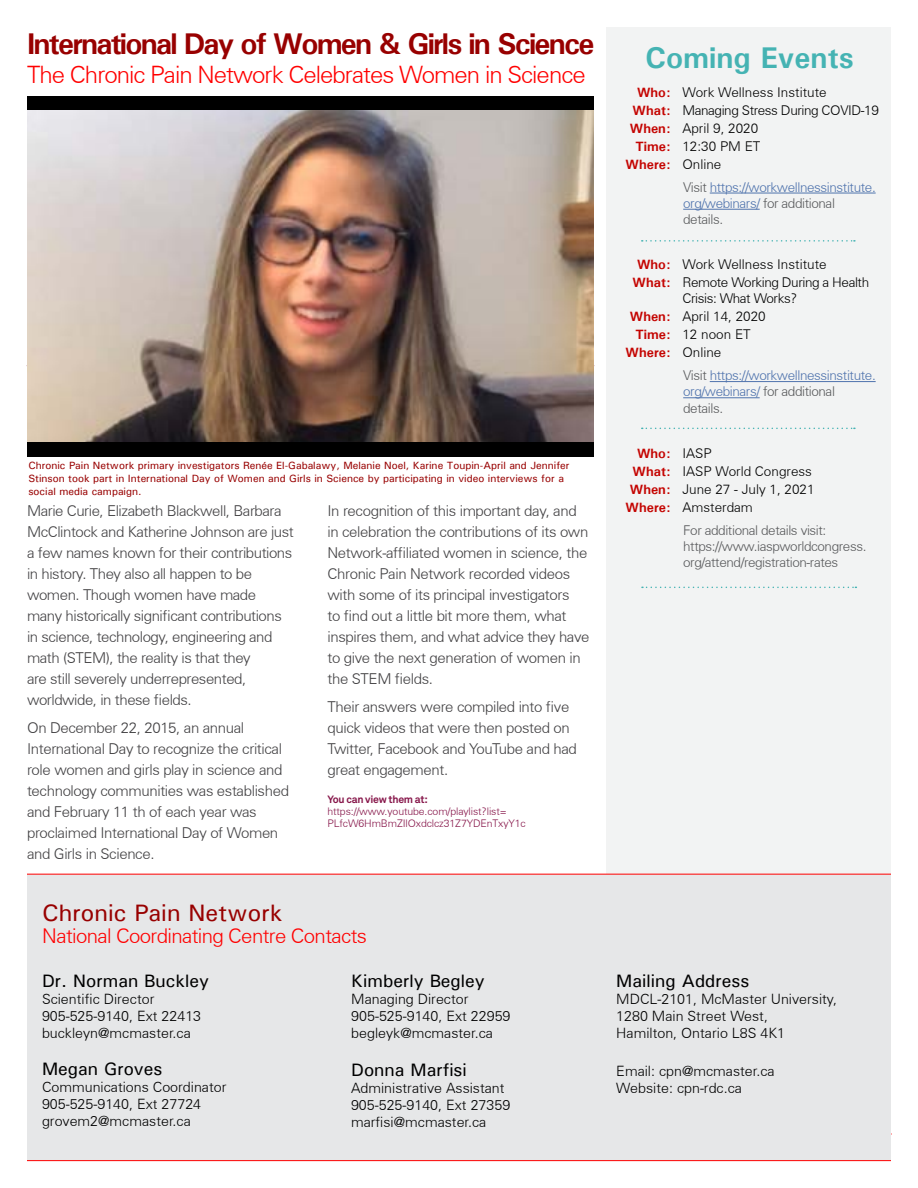
<style>
.page{position:relative;width:918px;height:1188px;background:#fff}
.page>*{position:absolute;margin:0;border:0;box-sizing:border-box;transform-origin:0 0}
.t1{font:700 30px "Univers";letter-spacing:-.06em;color:#980000}
.t2{font:700 30px "Univers";color:#45b3b3}
.t3{font:300 24px "Univers";letter-spacing:-.04em;color:#f00}
.t4{font:500 23.85px "Univers";color:#980000}
.t5{font:300 20.4px "Univers";letter-spacing:-.03em;color:#f00}
.t6{font:500 18px "Univers";color:#000}
.t7{font:300 15px/21px "Univers";letter-spacing:-.025em;color:#414042}
.t8{font:300 14.25px/17.1px "Univers";color:#000}
.t9{font:300 13.5px "Univers";color:#000}
.t10{font:300 13.5px/16.2px "Univers";letter-spacing:-.03em;color:#4f73ad}
.t11{font:300 13.5px/16.2px "Univers";letter-spacing:-.03em;color:#58595b}
.t12{font:300 13.5px/16.2px "Univers";letter-spacing:-.03em;color:#000}
.t13{font:700 13.5px "Univers";color:#c40401}
.t14{font:500 10.5px/12.6px "Univers";color:#980000}
.t15{font:300 10.5px/12px "Univers";letter-spacing:-.01em;color:#861549}
.s1{font-family:"Akkurat Std";font-weight:700}
.s2{font-weight:700;color:#c40401}
.s3{font-weight:300;color:#000}
.s4{color:#58595b}
</style>
<div class="page">
<hr style="left:28px;top:1134px;width:864px;height:1px;background:#f00">
<div style="left:27px;top:97px;width:567px;height:360px;background:#000"></div>
<div style="left:607px;top:27px;width:284px;height:923px;background:#f2f3f3"></div>
<div style="left:27px;top:874px;width:864px;height:286px;background:#e6e7e8"></div>
<hr style="left:27px;top:1160px;width:864px;height:1px;background:#f00">
<hr style="left:27px;top:874px;width:864px;height:1px;background:#f00">
<hr style="left:710px;top:193px;width:166px;height:1px;background:#4f73ad">
<hr style="left:683px;top:209px;width:77px;height:1px;background:#4f73ad">
<hr style="left:710px;top:381px;width:166px;height:1px;background:#4f73ad">
<hr style="left:683px;top:397px;width:77px;height:1px;background:#4f73ad">
<svg style="left:642px;top:587px;width:214px;height:1px"></svg>
<svg style="left:642px;top:240px;width:213px;height:2px"></svg>
<img style="left:27px;top:110px;width:567px;height:331px">
<svg style="left:642px;top:428px;width:213px;height:1px"></svg>
<p class="t1" style="left:27px;top:25px;width:569px">International Day of Women &amp; Girls in Science</p>
<p class="t3" style="left:27px;top:60px;width:560px">The Chronic Pain Network Celebrates Women in Science</p>
<p class="t14" style="left:28px;top:459px;width:543px">Chronic Pain Network primary investigators Renée El-Gabalawy, Melanie Noel, Karine Toupin-April and Jennifer<br>Stinson took part in International Day of Women and Girls in Science by participating in video interviews for a social media campaign.</p>
<p class="t7" style="left:27px;top:500px;width:268px">Marie Curie, Elizabeth Blackwell, Barbara McClintock and Katherine Johnson are just a few names known for their contributions in history. They also all happen to be women. Though women have made many historically significant contributions in science, technology, engineering and math (STEM), the reality is that they<br>are still severely underrepresented, worldwide, in these fields.</p>
<p class="t7" style="left:27px;top:717px;width:264px">On December 22, 2015, an annual International Day to recognize the critical role women and girls play in science and technology communities was established and February 11 th of each year was proclaimed International Day of Women and Girls in Science.</p>
<p class="t7" style="left:327px;top:500px;width:264px">In recognition of this important day, and in celebration the contributions of its own Network-affiliated women in science, the Chronic Pain Network recorded videos with some of its principal investigators<br>to find out a little bit more them, what inspires them, and what advice they have to give the next generation of women in the STEM fields.</p>
<p class="t7" style="left:327px;top:696px;width:251px">Their answers were compiled into five quick videos that were then posted on<br>Twitter, Facebook and YouTube and had great engagement.</p>
<p class="t15" style="left:327px;top:793px;width:200px"><span class="s1">You can view them at: </span>https://www.youtube.com/playlist?list=<br>PLfcW6HmBmZIlOxdclcz31Z7YDEnTxyY1c</p>
<p class="t4" style="left:42px;top:897px;width:242px">Chronic Pain Network</p>
<p class="t5" style="left:42px;top:923px;width:326px">National Coordinating Centre Contacts</p>
<p class="t6" style="left:42px;top:969px;width:169px">Dr. Norman Buckley</p>
<p class="t8" style="left:42px;top:990px;width:114px">Scientific Director</p>
<p class="t8" style="left:42px;top:1008px;width:161px">905-525-9140, Ext 22413</p>
<p class="t8" style="left:42px;top:1025px;width:150px">buckleyn@mcmaster.ca</p>
<p class="t6" style="left:42px;top:1057px;width:122px">Megan Groves</p>
<p class="t8" style="left:42px;top:1078px;width:186px">Communications Coordinator</p>
<p class="t8" style="left:42px;top:1095px;width:161px">905-525-9140, Ext 27724</p>
<p class="t8" style="left:42px;top:1112px;width:150px">grovem2@mcmaster.ca</p>
<p class="t6" style="left:351px;top:969px;width:135px">Kimberly Begley</p>
<p class="t8" style="left:351px;top:991px;width:119px">Managing Director</p>
<p class="t8" style="left:351px;top:1008px;width:161px">905-525-9140, Ext 22959</p>
<p class="t8" style="left:351px;top:1025px;width:143px">begleyk@mcmaster.ca</p>
<p class="t6" style="left:351px;top:1058px;width:117px">Donna Marfisi</p>
<p class="t8" style="left:351px;top:1080px;width:155px">Administrative Assistant</p>
<p class="t8" style="left:351px;top:1097px;width:161px">905-525-9140, Ext 27359</p>
<p class="t8" style="left:351px;top:1114px;width:137px">marfisi@mcmaster.ca</p>
<p class="t2" style="left:645px;top:39px;width:210px">Coming Events</p>
<p class="t9" style="left:637px;top:84px;width:191px"><span class="s2">Who:</span> Work Wellness Institute</p>
<p class="t12" style="left:633px;top:102px;width:248px"><span class="s2">What:</span> Managing Stress During COVID-19</p>
<p class="t9" style="left:630px;top:120px;width:130px"><span class="s2">When:</span> April 9, 2020</p>
<p class="t9" style="left:635px;top:138px;width:127px"><span class="s2">Time:</span> 12:30 PM ET</p>
<p class="t13" style="left:626px;top:156px;width:97px">Where: <span class="s3">Online</span></p>
<p class="t10" style="left:683px;top:179px;width:194px"><span class="s4">Visit</span> https://workwellnessinstitute. org/webinars/ <span class="s4">for additional details.</span></p>
<p class="t9" style="left:637px;top:256px;width:191px"><span class="s2">Who:</span> Work Wellness Institute</p>
<p class="t12" style="left:682px;top:274px;width:188px;text-indent:-50px"><span class="s2">What:</span> Remote Working During a Health<br>Crisis: What Works?</p>
<p class="t9" style="left:630px;top:308px;width:137px"><span class="s2">When:</span> April 14, 2020</p>
<p class="t9" style="left:635px;top:326px;width:117px"><span class="s2">Time:</span> 12 noon ET</p>
<p class="t13" style="left:626px;top:344px;width:97px">Where: <span class="s3">Online</span></p>
<p class="t10" style="left:683px;top:367px;width:194px"><span class="s4">Visit</span> https://workwellnessinstitute. org/webinars/ <span class="s4">for additional details.</span></p>
<p class="t13" style="left:637px;top:444px;width:76px">Who: <span class="s3">IASP</span></p>
<p class="t9" style="left:633px;top:463px;width:181px"><span class="s2">What:</span> IASP World Congress</p>
<p class="t9" style="left:630px;top:481px;width:186px"><span class="s2">When:</span> June 27 - July 1, 2021</p>
<p class="t9" style="left:626px;top:499px;width:129px"><span class="s2">Where:</span> Amsterdam</p>
<p class="t11" style="left:683px;top:522px;width:185px">For additional details visit: https://www.iaspworldcongress. org/attend/registration-rates</p>
<p class="t6" style="left:616px;top:969px;width:135px">Mailing Address</p>
<p class="t8" style="left:616px;top:990px;width:222px">MDCL-2101, McMaster University,</p>
<p class="t8" style="left:616px;top:1008px;width:170px">1280 Main Street West,<br>Hamilton, Ontario L8S 4K1</p>
<p class="t8" style="left:616px;top:1062px;width:160px">Email: cpn@mcmaster.ca</p>
<p class="t8" style="left:616px;top:1079px;width:127px">Website: cpn-rdc.ca</p>
</div>
